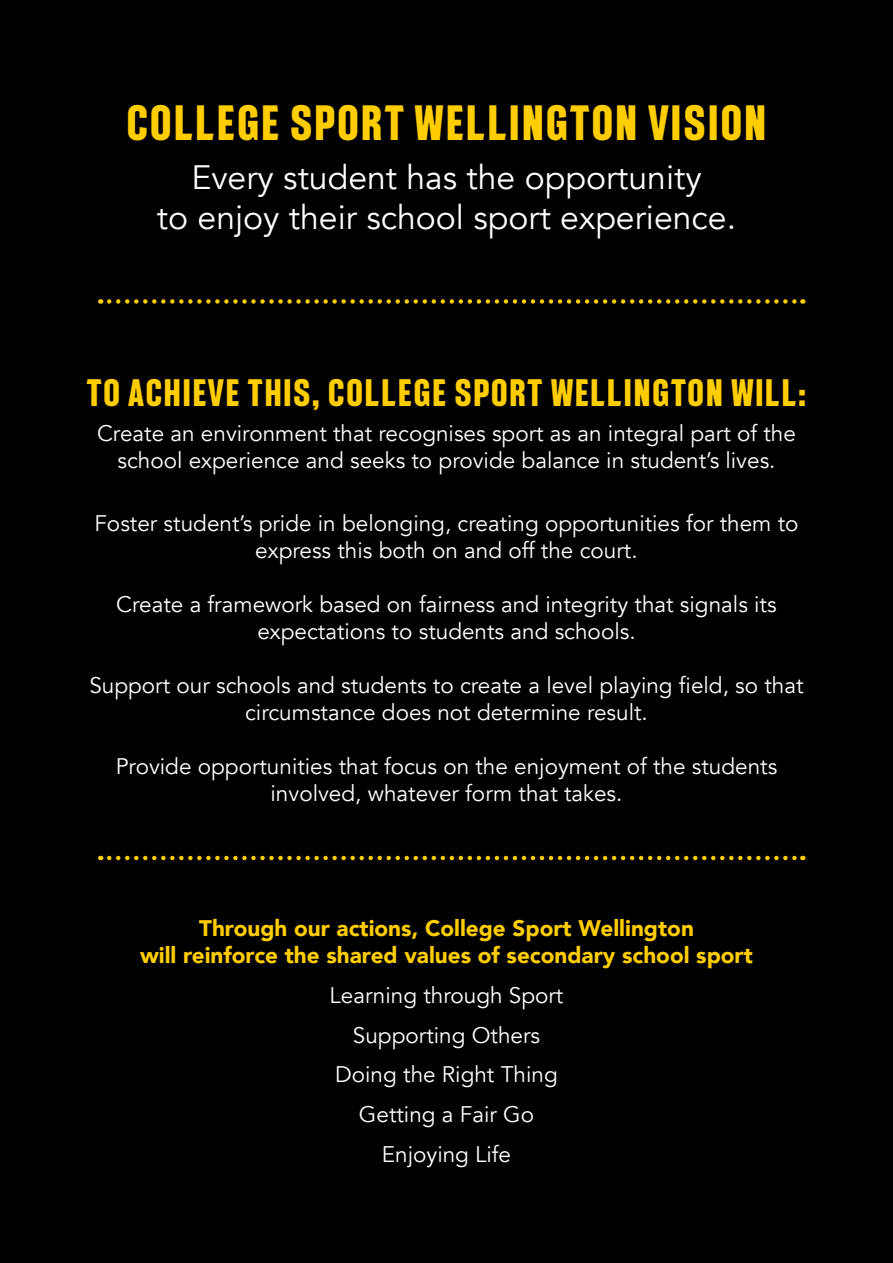
<style>
.page{position:relative;width:893px;height:1263px;background:#000}
.page>*{position:absolute;margin:0;border:0;box-sizing:border-box;transform-origin:0 0}
.t1{font:700 condensed 49.5px "Intensa";letter-spacing:.05em;color:#ffcd00}
.t2{font:700 condensed 38.25px "Intensa";letter-spacing:.05em;color:#ffcd00}
.t3{font:33.75px/40.5px "Avenir";color:#fff;text-align:center}
.t4{font:22.5px/27px "Avenir";color:#fff;text-align:center}
.t5{font:900 22.5px/27px "Avenir";color:#ffcd00;text-align:center}
</style>
<div class="page">
<svg style="left:109px;top:299px;width:694px;height:5px"></svg>
<svg style="left:109px;top:856px;width:694px;height:4px"></svg>
<h1 class="t1" style="left:127px;top:104px;width:641px">COLLEGE SPORT WELLINGTON VISION</h1>
<h3 class="t3" style="left:157px;top:160px;width:581px">Every student has the opportunity<br>to enjoy their school sport experience.</h3>
<h2 class="t2" style="left:87px;top:379px;width:721px">TO ACHIEVE THIS, COLLEGE SPORT WELLINGTON WILL:</h2>
<p class="t4" style="left:97px;top:422px;width:700px">Create an environment that recognises sport as an integral part of the school experience and seeks to provide balance in student’s lives.</p>
<p class="t4" style="left:94px;top:512px;width:706px">Foster student’s pride in belonging, creating opportunities for them to express this both on and off the court.</p>
<p class="t4" style="left:116px;top:593px;width:662px">Create a framework based on fairness and integrity that signals its expectations to students and schools.</p>
<p class="t4" style="left:89px;top:672px;width:716px">Support our schools and students to create a level playing field, so that circumstance does not determine result.</p>
<p class="t4" style="left:116px;top:755px;width:663px">Provide opportunities that focus on the enjoyment of the students involved, whatever form that takes.</p>
<p class="t5" style="left:140px;top:916px;width:614px">Through our actions, College Sport Wellington<br>will reinforce the shared values of secondary school sport</p>
<p class="t4" style="left:330px;top:977px;width:235px;line-height:39.8px">Learning through Sport<br>Supporting Others<br>Doing the Right Thing<br>Getting a Fair Go<br>Enjoying Life</p>
</div>
